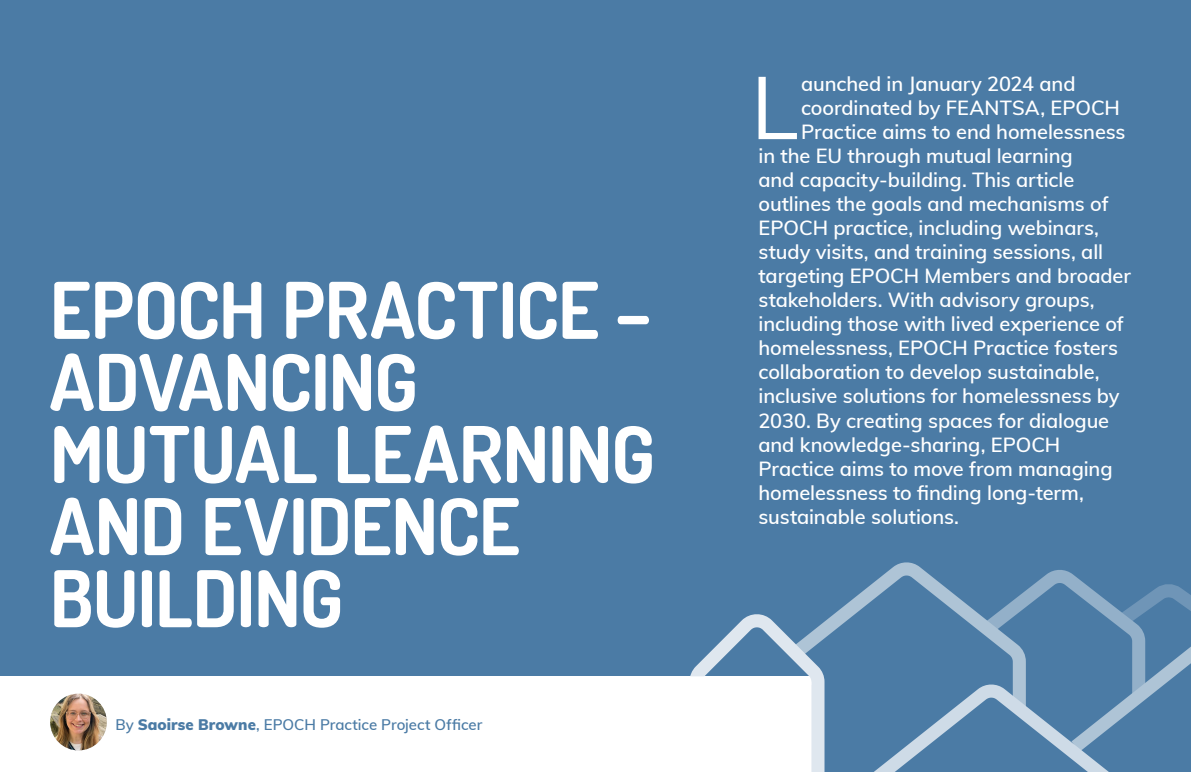
<style>
.page{position:relative;width:1191px;height:772px;background:#fff}
.page>*{position:absolute;margin:0;border:0;box-sizing:border-box;transform-origin:0 0}
.intro_reverse{font:87.4px "Muli";color:#fff}
.H1_reverse{font:700 78px/72px "Dosis";letter-spacing:-.01em;color:#fff}
.intro_reverse-2{font:600 20px "Muli";letter-spacing:-.005em;color:#fff}
.author_blue{font:600 15px "Muli";color:#4b7ba5}
.s1{font-weight:900}
</style>
<div class="page">
<div style="left:0;top:0;width:1191px;height:771px;background:#4b7ba5"></div>
<div style="left:0;top:675px;width:812px;height:96px;background:#fff"></div>
<svg style="left:835px;top:562px;width:356px;height:109px"></svg>
<svg style="left:690px;top:613px;width:145px;height:62px"></svg>
<svg style="left:744px;top:671px;width:437px;height:100px"></svg>
<div style="left:669px;top:675px;width:142px;height:15px;background:#fff;border-radius:7px"></div>
<img style="left:50px;top:693px;width:57px;height:56px;border-radius:28px">
<p class="H1_reverse" style="left:50px;top:272px;width:607px">EPOCH PRACTICE –<br>ADVANCING<br>MUTUAL LEARNING<br>AND EVIDENCE<br>BUILDING</p>
<p class="author_blue" style="left:115px;top:712px;width:368px">By <span class="s1">Saoirse Browne</span>, EPOCH Practice Project Officer</p>
<p class="intro_reverse" style="left:751px;top:44px;width:49px">L</p>
<p class="intro_reverse-2" style="left:801px;top:69px;width:276px">aunched in January 2024 and</p>
<p class="intro_reverse-2" style="left:801px;top:93px;width:320px">coordinated by FEANTSA, EPOCH</p>
<p class="intro_reverse-2" style="left:801px;top:117px;width:326px">Practice aims to end homelessness</p>
<p class="intro_reverse-2" style="left:758px;top:141px;width:316px">in the EU through mutual learning</p>
<p class="intro_reverse-2" style="left:758px;top:165px;width:317px">and capacity-building. This article</p>
<p class="intro_reverse-2" style="left:758px;top:189px;width:352px">outlines the goals and mechanisms of</p>
<p class="intro_reverse-2" style="left:758px;top:213px;width:342px">EPOCH practice, including webinars,</p>
<p class="intro_reverse-2" style="left:758px;top:237px;width:346px">study visits, and training sessions, all</p>
<p class="intro_reverse-2" style="left:758px;top:261px;width:374px">targeting EPOCH Members and broader</p>
<p class="intro_reverse-2" style="left:758px;top:285px;width:338px">stakeholders. With advisory groups,</p>
<p class="intro_reverse-2" style="left:758px;top:309px;width:367px">including those with lived experience of</p>
<p class="intro_reverse-2" style="left:758px;top:333px;width:361px">homelessness, EPOCH Practice fosters</p>
<p class="intro_reverse-2" style="left:758px;top:357px;width:342px">collaboration to develop sustainable,</p>
<p class="intro_reverse-2" style="left:758px;top:381px;width:362px">inclusive solutions for homelessness by</p>
<p class="intro_reverse-2" style="left:758px;top:405px;width:352px">2030. By creating spaces for dialogue</p>
<p class="intro_reverse-2" style="left:758px;top:429px;width:303px">and knowledge-sharing, EPOCH</p>
<p class="intro_reverse-2" style="left:758px;top:453px;width:355px">Practice aims to move from managing</p>
<p class="intro_reverse-2" style="left:758px;top:477px;width:327px">homelessness to finding long-term,</p>
<p class="intro_reverse-2" style="left:758px;top:501px;width:202px">sustainable solutions.</p>
</div>
